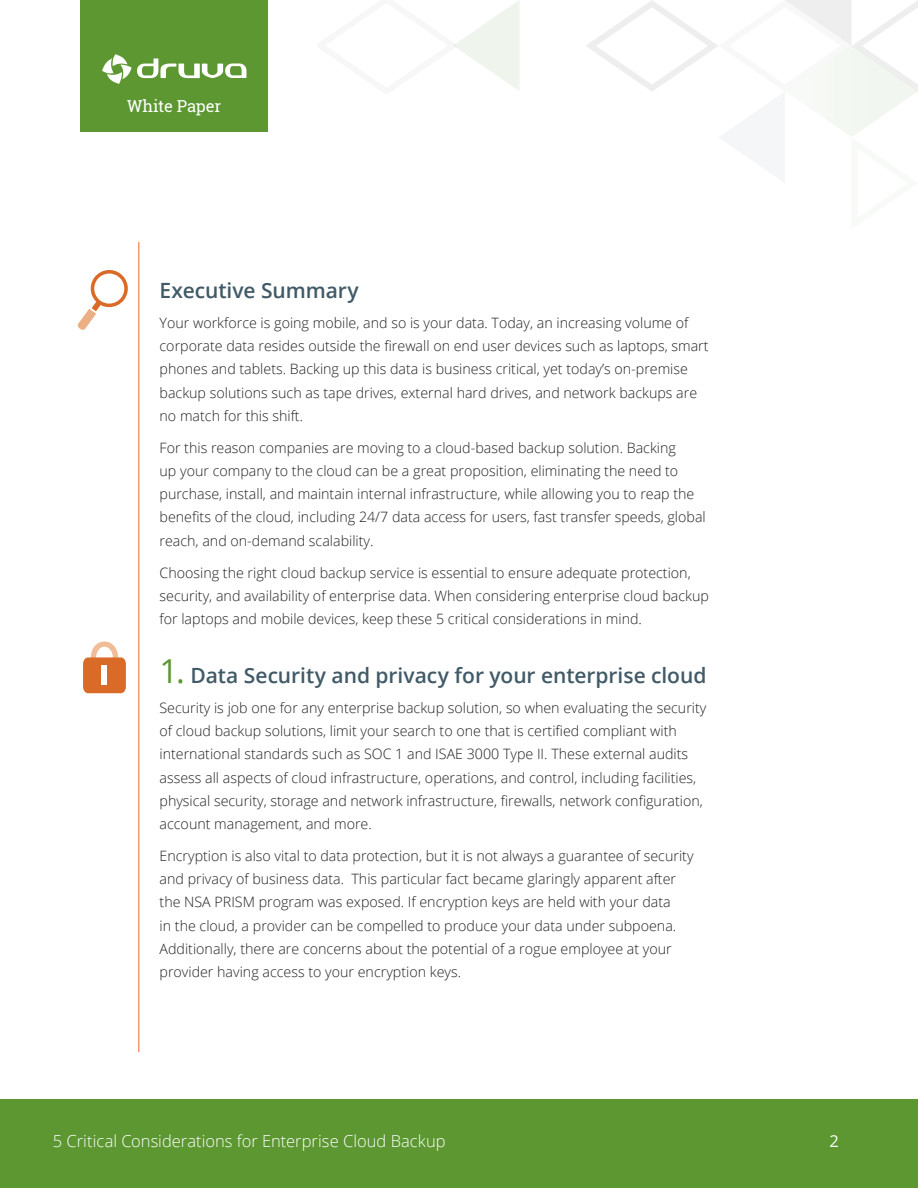
<style>
.page{position:relative;width:918px;height:1188px;background:#fff}
.page>*{position:absolute;margin:0;border:0;box-sizing:border-box;transform-origin:0 0}
.Header_1{font:600 21px "Open Sans";color:#415a67}
.t1{font:300 16.5px "Open Sans";color:#fff}
.t2{font:16.5px "Roboto Slab";letter-spacing:-.01em;color:#fff}
.t3{font:16.5px "Open Sans";color:#fff}
.Body_Text{font:300 14.25px/23.2px "Open Sans";color:#231f20}
.s1{font-weight:400;font-size:33px;color:#5c9731}
</style>
<div class="page">
<div style="left:80px;top:0;width:188px;height:132px;background:#5c9731"></div>
<svg style="left:102px;top:54px;width:144px;height:30px"></svg>
<svg style="left:586px;top:0;width:332px;height:137px"></svg>
<svg style="left:453px;top:0;width:67px;height:91px"></svg>
<div style="left:0;top:1099px;width:918px;height:89px;background:#5c9731"></div>
<hr style="left:138px;top:242px;width:1px;height:810px;background:#f2642f">
<svg style="left:83px;top:642px;width:43px;height:51px"></svg>
<div style="left:102px;top:665px;width:5px;height:20px;background:#fff"></div>
<svg style="left:77px;top:270px;width:51px;height:60px"></svg>
<p class="t2" style="left:127px;top:95px;width:96px">White Paper</p>
<p class="Header_1" style="left:160px;top:276px;width:201px">Executive Summary</p>
<p class="Body_Text" style="left:160px;top:311px;width:550px">Your workforce is going mobile, and so is your data. Today, an increasing volume of corporate data resides outside the firewall on end user devices such as laptops, smart phones and tablets. Backing up this data is business critical, yet today’s on-premise backup solutions such as tape drives, external hard drives, and network backups are no match for this shift.</p>
<p class="Body_Text" style="left:160px;top:436px;width:548px">For this reason companies are moving to a cloud-based backup solution. Backing<br>up your company to the cloud can be a great proposition, eliminating the need to purchase, install, and maintain internal infrastructure, while allowing you to reap the benefits of the cloud, including 24/7 data access for users, fast transfer speeds, global reach, and on-demand scalability.</p>
<p class="Body_Text" style="left:160px;top:560px;width:551px">Choosing the right cloud backup service is essential to ensure adequate protection, security, and availability of enterprise data. When considering enterprise cloud backup for laptops and mobile devices, keep these 5 critical considerations in mind.</p>
<p class="Header_1" style="left:160px;top:661px;width:548px"><span class="s1">1.</span> Data Security and privacy for your enterprise cloud</p>
<p class="Body_Text" style="left:160px;top:696px;width:548px">Security is job one for any enterprise backup solution, so when evaluating the security of cloud backup solutions, limit your search to one that is certified compliant with international standards such as SOC 1 and ISAE 3000 Type II. These external audits assess all aspects of cloud infrastructure, operations, and control, including facilities, physical security, storage and network infrastructure, firewalls, network configuration, account management, and more.</p>
<p class="Body_Text" style="left:160px;top:844px;width:535px">Encryption is also vital to data protection, but it is not always a guarantee of security and privacy of business data. This particular fact became glaringly apparent after the NSA PRISM program was exposed. If encryption keys are held with your data<br>in the cloud, a provider can be compelled to produce your data under subpoena.<br>Additionally, there are concerns about the potential of a rogue employee at your provider having access to your encryption keys.</p>
<p class="t1" style="left:53px;top:1129px;width:394px">5 Critical Considerations for Enterprise Cloud Backup</p>
<p class="t3" style="left:829px;top:1129px;width:11px">2</p>
</div>
